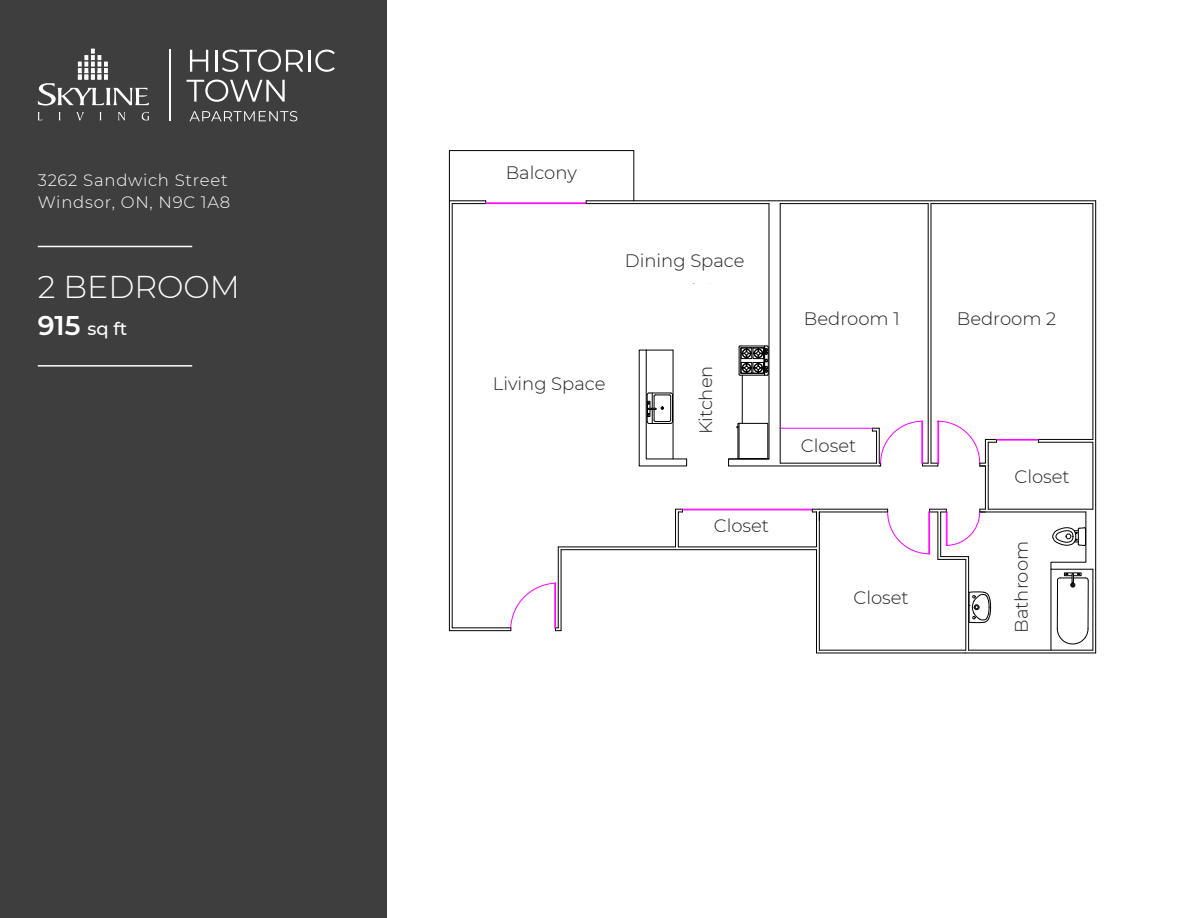
<style>
.page{position:relative;width:1188px;height:918px;background:#fff}
.page>*{position:absolute;margin:0;border:0;box-sizing:border-box;transform-origin:0 0}
.t1{font:300 31.5px "Montserrat";color:#fff}
.t2{font:300 18px "Montserrat";color:#231f20}
.t3{font:500 18px "Montserrat";color:#fff}
.t4{font:300 16.5px/21.6px "Montserrat";letter-spacing:.045em;color:#fff}
.s1{font-weight:600;font-size:27px}
</style>
<div class="page">
<hr style="left:558px;top:547px;width:1px;height:81px;background:#000">
<hr style="left:561px;top:550px;width:1px;height:81px;background:#000">
<hr style="left:558px;top:547px;width:118px;height:1px;background:#000">
<hr style="left:561px;top:549px;width:115px;height:1px;background:#000">
<hr style="left:675px;top:509px;width:1px;height:38px;background:#000">
<hr style="left:819px;top:512px;width:69px;height:1px;background:#000">
<hr style="left:819px;top:509px;width:69px;height:1px;background:#000">
<hr style="left:985px;top:466px;width:1px;height:43px;background:#000">
<hr style="left:988px;top:466px;width:1px;height:43px;background:#000">
<hr style="left:980px;top:512px;width:106px;height:1px;background:#000">
<hr style="left:988px;top:509px;width:105px;height:1px;background:#000">
<hr style="left:1051px;top:569px;width:1px;height:81px;background:#000">
<hr style="left:1093px;top:569px;width:1px;height:81px;background:#000">
<hr style="left:1095px;top:569px;width:1px;height:84px;background:#000">
<hr style="left:969px;top:650px;width:124px;height:1px;background:#000">
<hr style="left:966px;top:653px;width:130px;height:1px;background:#000">
<hr style="left:965px;top:559px;width:1px;height:91px;background:#000">
<hr style="left:968px;top:557px;width:1px;height:93px;background:#000">
<hr style="left:1093px;top:442px;width:1px;height:67px;background:#000">
<hr style="left:1095px;top:439px;width:1px;height:130px;background:#000">
<hr style="left:1038px;top:439px;width:55px;height:1px;background:#000">
<hr style="left:1038px;top:442px;width:55px;height:1px;background:#000">
<hr style="left:1093px;top:204px;width:1px;height:235px;background:#000">
<hr style="left:1095px;top:201px;width:1px;height:238px;background:#000">
<hr style="left:931px;top:203px;width:162px;height:1px;background:#000">
<hr style="left:931px;top:200px;width:165px;height:1px;background:#000">
<hr style="left:931px;top:204px;width:1px;height:259px;background:#000">
<hr style="left:928px;top:204px;width:1px;height:259px;background:#000">
<hr style="left:780px;top:203px;width:148px;height:1px;background:#000">
<hr style="left:769px;top:200px;width:162px;height:1px;background:#000">
<hr style="left:780px;top:204px;width:1px;height:224px;background:#000">
<hr style="left:729px;top:466px;width:150px;height:1px;background:#000">
<hr style="left:780px;top:463px;width:97px;height:1px;background:#000">
<hr style="left:780px;top:428px;width:1px;height:35px;background:#000">
<hr style="left:586px;top:203px;width:183px;height:1px;background:#000">
<hr style="left:586px;top:200px;width:183px;height:1px;background:#000">
<hr style="left:452px;top:203px;width:34px;height:1px;background:#000">
<hr style="left:452px;top:204px;width:1px;height:424px;background:#000">
<hr style="left:449px;top:201px;width:1px;height:430px;background:#000">
<hr style="left:452px;top:628px;width:59px;height:1px;background:#000">
<hr style="left:449px;top:630px;width:62px;height:1px;background:#000">
<hr style="left:819px;top:650px;width:147px;height:1px;background:#000">
<hr style="left:817px;top:653px;width:149px;height:1px;background:#000">
<hr style="left:819px;top:512px;width:1px;height:138px;background:#000">
<hr style="left:816px;top:550px;width:1px;height:103px;background:#000">
<hr style="left:676px;top:549px;width:141px;height:1px;background:#000">
<hr style="left:780px;top:428px;width:92px;height:1px;background:#f0f">
<hr style="left:486px;top:203px;width:100px;height:1px;background:#f0f">
<svg style="left:872px;top:421px;width:125px;height:46px"></svg>
<hr style="left:997px;top:439px;width:41px;height:1px;background:#f0f">
<hr style="left:997px;top:440px;width:41px;height:1px;background:#f0f">
<svg style="left:510px;top:582px;width:51px;height:49px"></svg>
<svg style="left:887px;top:509px;width:98px;height:51px"></svg>
<div style="left:449px;top:150px;width:185px;height:51px;border:1px solid #000"></div>
<svg style="left:676px;top:509px;width:144px;height:39px"></svg>
<svg style="left:639px;top:349px;width:48px;height:118px"></svg>
<hr style="left:1057px;top:581px;width:1px;height:48px;background:#000">
<hr style="left:1088px;top:581px;width:1px;height:48px;background:#000">
<svg style="left:1057px;top:628px;width:32px;height:17px"></svg>
<svg style="left:1050px;top:511px;width:44px;height:76px"></svg>
<svg style="left:968px;top:592px;width:23px;height:31px"></svg>
<svg style="left:703px;top:203px;width:67px;height:264px"></svg>
<div style="left:0;top:0;width:386px;height:918px;background:#3e3e3f"></div>
<svg style="left:190px;top:50px;width:18px;height:22px"></svg>
<hr style="left:215px;top:50px;width:2px;height:22px;background:#fff">
<svg style="left:222px;top:50px;width:81px;height:22px"></svg>
<hr style="left:308px;top:50px;width:2px;height:22px;background:#fff">
<svg style="left:315px;top:50px;width:20px;height:22px"></svg>
<svg style="left:187px;top:80px;width:98px;height:22px"></svg>
<svg style="left:38px;top:112px;width:4px;height:8px"></svg>
<svg style="left:76px;top:112px;width:8px;height:8px"></svg>
<svg style="left:118px;top:112px;width:7px;height:8px"></svg>
<svg style="left:142px;top:112px;width:7px;height:8px"></svg>
<svg style="left:38px;top:49px;width:111px;height:57px"></svg>
<svg style="left:189px;top:111px;width:108px;height:10px"></svg>
<hr style="left:169px;top:49px;width:1px;height:72px;background:#fff">
<hr style="left:38px;top:246px;width:154px;height:1px;background:#fff">
<hr style="left:38px;top:365px;width:154px;height:2px;background:#fff">
<div style="left:695px;top:352px;width:23px;height:96px;background:#fff"></div>
<div style="left:699px;top:515px;width:85px;height:26px;background:#fff"></div>
<div style="left:605px;top:249px;width:160px;height:34px;background:#fff"></div>
<p class="t4" style="left:38px;top:169px;width:194px">3262 Sandwich Street<br>Windsor, ON, N9C 1A8</p>
<h1 class="t1" style="left:38px;top:266px;width:204px">2 BEDROOM</h1>
<p class="t3" style="left:38px;top:316px;width:91px"><span class="s1">915</span> sq ft</p>
<p class="t2" style="left:506px;top:160px;width:73px">Balcony</p>
<p class="t2" style="left:625px;top:248px;width:121px">Dining Space</p>
<p class="t2" style="left:493px;top:372px;width:114px">Living Space</p>
<p class="t2" style="left:694px;top:434px;width:70px;rotate:-90deg">Kitchen</p>
<p class="t2" style="left:714px;top:513px;width:57px">Closet</p>
<p class="t2" style="left:804px;top:307px;width:97px">Bedroom 1</p>
<p class="t2" style="left:957px;top:307px;width:101px">Bedroom 2</p>
<p class="t2" style="left:801px;top:434px;width:57px">Closet</p>
<p class="t2" style="left:854px;top:586px;width:57px">Closet</p>
<p class="t2" style="left:1015px;top:465px;width:57px">Closet</p>
<p class="t2" style="left:1009px;top:633px;width:93px;rotate:-90deg">Bathroom</p>
</div>
